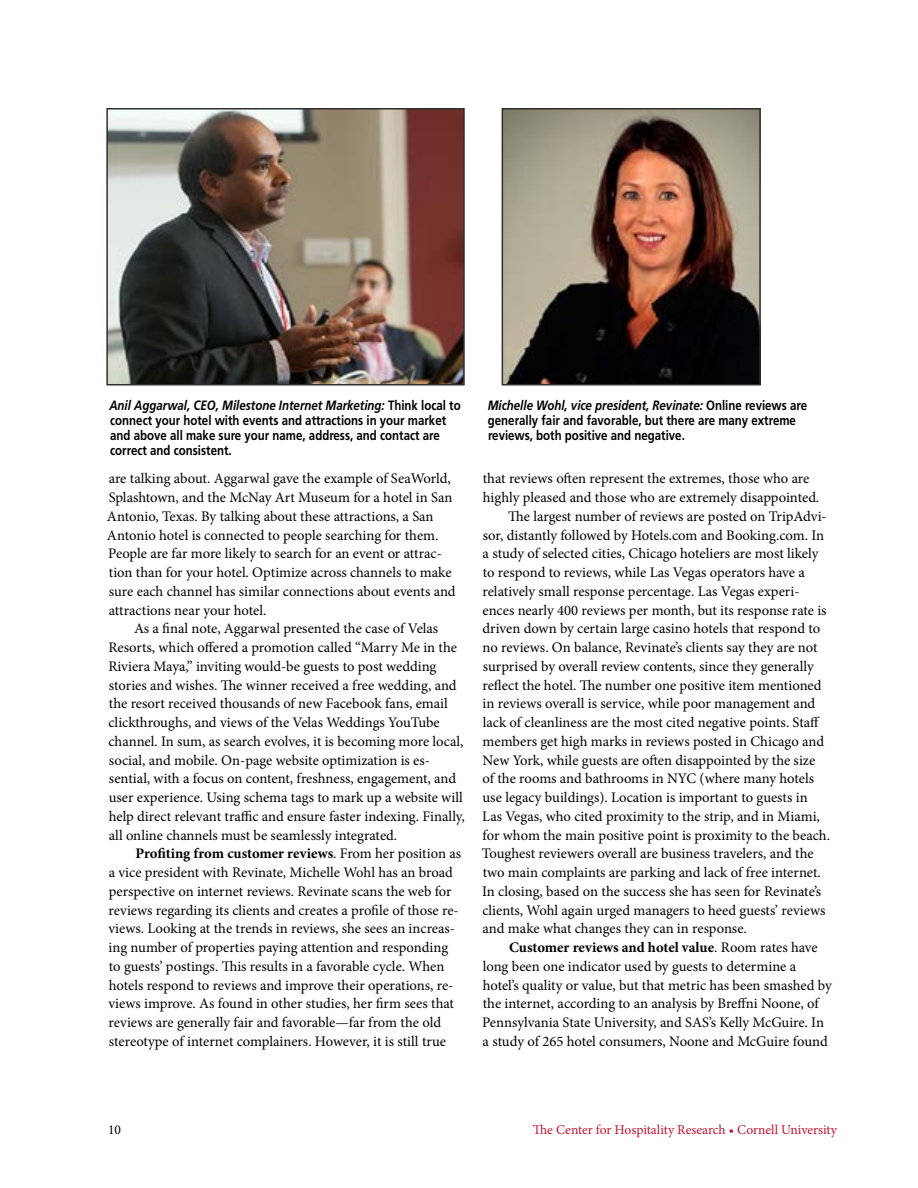
<style>
.page{position:relative;width:918px;height:1188px;background:#fff}
.page>*{position:absolute;margin:0;border:0;box-sizing:border-box;transform-origin:0 0}
.t1{font:14.7px/18.8px "Minion Pro";letter-spacing:-.005em;color:#000}
.t2{font:700 14.7px "Minion Pro";letter-spacing:-.005em;color:#000}
.t3{font:700 13.5px/15px "Frutiger LT Std";color:#000;scale:.85 1}
.t4{font:13.5px "Minion Pro";letter-spacing:-.005em;color:#c41230}
.t5{font:13.5px "Minion Pro";color:#000}
.s1{font-style:italic}
.s2{font-weight:700}
.s3{font-weight:400}
</style>
<div class="page">
<img style="left:505px;top:111px;width:253px;height:272px">
<div style="left:502px;top:108px;width:259px;height:278px;border:2px solid #2f2f2f"></div>
<img style="left:109px;top:111px;width:353px;height:272px">
<div style="left:106px;top:108px;width:359px;height:278px;border:2px solid #2f2f2f"></div>
<p class="t3" style="left:109px;top:398px;width:415px"><span class="s1">Anil Aggarwal, CEO, Milestone Internet Marketing:</span> Think local to connect your hotel with events and attractions in your market and above all make sure your name, address, and contact are correct and consistent.</p>
<p class="t1" style="left:107px;top:469px;width:350px">are talking about. Aggarwal gave the example of SeaWorld, Splashtown, and the McNay Art Museum for a hotel in San Antonio, Texas. By talking about these attractions, a San Antonio hotel is connected to people searching for them.<br>People are far more likely to search for an event or attrac&shy;tion than for your hotel. Optimize across channels to make sure each channel has similar connections about events and attractions near your hotel.</p>
<p class="t1" style="left:108px;top:619px;width:358px;text-indent:26px">As a final note, Aggarwal presented the case of Velas Resorts, which offered a promotion called “Marry Me in the Riviera Maya,” inviting would-be guests to post wedding stories and wishes. The winner received a free wedding, and the resort received thousands of new Facebook fans, email clickthroughs, and views of the Velas Weddings YouTube channel. In sum, as search evolves, it is becoming more local, social, and mobile. On-page website optimization is es&shy;sential, with a focus on content, freshness, engagement, and user experience. Using schema tags to mark up a website will help direct relevant traffic and ensure faster indexing. Finally, all online channels must be seamlessly integrated.</p>
<p class="t1" style="left:108px;top:844px;width:354px;text-indent:27px"><span class="s2">Profiting from customer reviews</span>. From her position as a vice president with Revinate, Michelle Wohl has an broad perspective on internet reviews. Revinate scans the web for reviews regarding its clients and creates a profile of those re&shy;views. Looking at the trends in reviews, she sees an increas&shy;ing number of properties paying attention and responding to guests’ postings. This results in a favorable cycle. When hotels respond to reviews and improve their operations, re&shy;views improve. As found in other studies, her firm sees that reviews are generally fair and favorable—far from the old stereotype of internet complainers. However, it is still true</p>
<p class="t3" style="left:488px;top:398px;width:377px"><span class="s1">Michelle Wohl, vice president, Revinate:</span> Online reviews are generally fair and favorable, but there are many extreme reviews, both positive and negative.</p>
<p class="t1" style="left:483px;top:469px;width:328px">that reviews often represent the extremes, those who are</p>
<p class="t1" style="left:483px;top:488px;width:338px">highly pleased and those who are extremely disappointed.</p>
<p class="t1" style="left:508px;top:507px;width:320px">The largest number of reviews are posted on TripAdvi-</p>
<p class="t1" style="left:483px;top:526px;width:343px">sor, distantly followed by Hotels.com and Booking.com. In</p>
<p class="t1" style="left:483px;top:544px;width:337px">a study of selected cities, Chicago hoteliers are most likely</p>
<p class="t1" style="left:483px;top:563px;width:324px">to respond to reviews, while Las Vegas operators have a</p>
<p class="t1" style="left:483px;top:582px;width:319px">relatively small response percentage. Las Vegas experi-</p>
<p class="t1" style="left:482px;top:601px;width:346px">ences nearly 400 reviews per month, but its response rate is</p>
<p class="t1" style="left:482px;top:619px;width:339px">driven down by certain large casino hotels that respond to</p>
<p class="t1" style="left:483px;top:638px;width:337px">no reviews. On balance, Revinate’s clients say they are not</p>
<p class="t1" style="left:483px;top:657px;width:333px">surprised by overall review contents, since they generally</p>
<p class="t1" style="left:483px;top:676px;width:341px">reflect the hotel. The number one positive item mentioned</p>
<p class="t1" style="left:483px;top:694px;width:334px">in reviews overall is service, while poor management and</p>
<p class="t1" style="left:483px;top:713px;width:339px">lack of cleanliness are the most cited negative points. Staff</p>
<p class="t1" style="left:483px;top:732px;width:343px">members get high marks in reviews posted in Chicago and</p>
<p class="t1" style="left:483px;top:751px;width:334px">New York, while guests are often disappointed by the size</p>
<p class="t1" style="left:482px;top:769px;width:333px">of the rooms and bathrooms in NYC (where many hotels</p>
<p class="t1" style="left:483px;top:788px;width:327px">use legacy buildings). Location is important to guests in</p>
<p class="t1" style="left:482px;top:807px;width:339px">Las Vegas, who cited proximity to the strip, and in Miami,</p>
<p class="t1" style="left:483px;top:826px;width:349px">for whom the main positive point is proximity to the beach.</p>
<p class="t1" style="left:482px;top:844px;width:333px">Toughest reviewers overall are business travelers, and the</p>
<p class="t1" style="left:483px;top:863px;width:340px">two main complaints are parking and lack of free internet.</p>
<p class="t1" style="left:482px;top:882px;width:341px">In closing, based on the success she has seen for Revinate’s</p>
<p class="t1" style="left:482px;top:901px;width:344px">clients, Wohl again urged managers to heed guests’ reviews</p>
<p class="t1" style="left:483px;top:919px;width:266px">and make what changes they can in response.</p>
<p class="t2" style="left:509px;top:937px;width:310px">Customer reviews and hotel value<span class="s3">. Room rates have</span></p>
<p class="t1" style="left:483px;top:957px;width:315px">long been one indicator used by guests to determine a</p>
<p class="t1" style="left:483px;top:976px;width:351px">hotel’s quality or value, but that metric has been smashed by</p>
<p class="t1" style="left:483px;top:994px;width:338px">the internet, according to an analysis by Breffni Noone, of</p>
<p class="t1" style="left:482px;top:1013px;width:343px">Pennsylvania State University, and SAS’s Kelly McGuire. In</p>
<p class="t1" style="left:483px;top:1032px;width:347px">a study of 265 hotel consumers, Noone and McGuire found</p>
<p class="t5" style="left:108px;top:1121px;width:14px">10</p>
<p class="t4" style="left:533px;top:1121px;width:306px">The Center for Hospitality Research • Cornell University</p>
</div>
